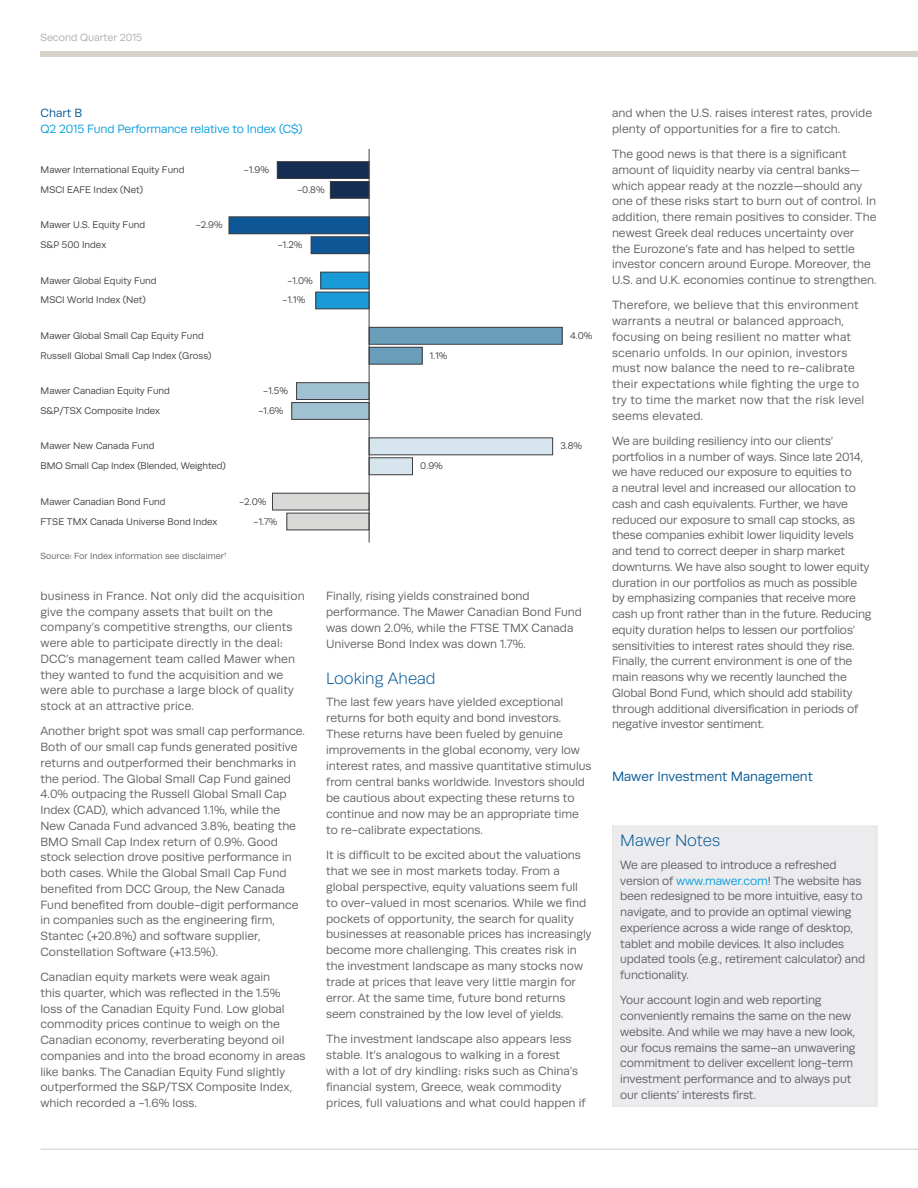
<style>
.page{position:relative;width:918px;height:1188px;background:#fff}
.page>*{position:absolute;margin:0;border:0;box-sizing:border-box;transform-origin:0 0}
.t1{font:300 16.5px "Runda";color:#005594}
.Author{font:13.5px "Runda";color:#005594}
.Body_text{font:12px/15.8px "Runda";color:#5f5f62}
.Body_text-2{font:12px/15.8px "Runda";letter-spacing:-.01em;color:#069ddc}
.t2{font:10.5px "Runda";color:#abacb0}
.t3{font:9.6px "Runda";color:#3e3e3f}
.Body_text-3{font:9px "Runda";color:#5f5f62}
.s1{color:#005594}
.s2{color:#069ddc}
</style>
<div class="page">
<div style="left:40px;top:51px;width:878px;height:5px;background:#d7d3cb"></div>
<hr style="left:40px;top:1149px;width:878px;height:1px;background:#939598">
<div style="left:277px;top:162px;width:92px;height:16px;background:#152c53"></div>
<div style="left:277px;top:161px;width:93px;height:18px;border:1px solid #3e3e3f"></div>
<div style="left:330px;top:182px;width:39px;height:16px;background:#152c53"></div>
<div style="left:330px;top:181px;width:40px;height:18px;border:1px solid #3e3e3f"></div>
<div style="left:229px;top:217px;width:140px;height:17px;background:#0d5796"></div>
<div style="left:228px;top:216px;width:142px;height:18px;border:1px solid #3e3e3f"></div>
<div style="left:311px;top:237px;width:58px;height:17px;background:#0d5796"></div>
<div style="left:311px;top:236px;width:59px;height:18px;border:1px solid #3e3e3f"></div>
<div style="left:321px;top:272px;width:48px;height:17px;background:#199bd8"></div>
<div style="left:320px;top:272px;width:50px;height:17px;border:1px solid #3e3e3f"></div>
<div style="left:316px;top:292px;width:53px;height:17px;background:#199bd8"></div>
<div style="left:315px;top:292px;width:55px;height:17px;border:1px solid #3e3e3f"></div>
<div style="left:369px;top:327px;width:193px;height:17px;background:#699db9"></div>
<div style="left:369px;top:327px;width:194px;height:18px;border:1px solid #3e3e3f"></div>
<div style="left:369px;top:347px;width:53px;height:17px;background:#699db9"></div>
<div style="left:369px;top:347px;width:54px;height:18px;border:1px solid #3e3e3f"></div>
<div style="left:297px;top:383px;width:72px;height:16px;background:#a0c1d2"></div>
<div style="left:296px;top:382px;width:74px;height:18px;border:1px solid #3e3e3f"></div>
<div style="left:292px;top:403px;width:77px;height:16px;background:#a0c1d2"></div>
<div style="left:291px;top:402px;width:79px;height:18px;border:1px solid #3e3e3f"></div>
<div style="left:369px;top:438px;width:184px;height:17px;background:#d7e6ee"></div>
<div style="left:369px;top:437px;width:184px;height:18px;border:1px solid #3e3e3f"></div>
<div style="left:369px;top:458px;width:43px;height:17px;background:#d7e6ee"></div>
<div style="left:369px;top:457px;width:44px;height:18px;border:1px solid #3e3e3f"></div>
<div style="left:272px;top:493px;width:97px;height:17px;background:#d9d9d8"></div>
<div style="left:272px;top:493px;width:98px;height:17px;border:1px solid #3e3e3f"></div>
<div style="left:287px;top:513px;width:82px;height:17px;background:#d9d9d8"></div>
<hr style="left:369px;top:149px;width:1px;height:394px;background:#3e3e3f">
<div style="left:613px;top:826px;width:264px;height:280px;background:#ececee"></div>
<div style="left:612px;top:825px;width:266px;height:282px;border:2px solid #e9e7e2"></div>
<p class="t2" style="left:40px;top:32px;width:103px">Second Quarter 2015</p>
<p class="Body_text-2" style="left:41px;top:105px;width:263px"><span class="s1">Chart B<br></span>Q2 2015 Fund Performance relative to Index (C$)</p>
<p class="t3" style="left:41px;top:164px;width:145px">Mawer International Equity Fund</p>
<p class="t3" style="left:244px;top:164px;width:27px">-1.9%</p>
<p class="t3" style="left:41px;top:184px;width:104px">MSCI EAFE Index (Net)</p>
<p class="t3" style="left:297px;top:184px;width:29px">-0.8%</p>
<p class="t3" style="left:41px;top:220px;width:106px">Mawer U.S. Equity Fund</p>
<p class="t3" style="left:196px;top:220px;width:29px">-2.9%</p>
<p class="t3" style="left:41px;top:240px;width:67px">S&amp;P 500 Index</p>
<p class="t3" style="left:278px;top:240px;width:26px">-1.2%</p>
<p class="t3" style="left:41px;top:275px;width:118px">Mawer Global Equity Fund</p>
<p class="t3" style="left:287px;top:275px;width:27px">-1.0%</p>
<p class="t3" style="left:41px;top:295px;width:107px">MSCI World Index (Net)</p>
<p class="t3" style="left:283px;top:295px;width:24px">-1.1%</p>
<p class="t3" style="left:41px;top:330px;width:165px">Mawer Global Small Cap Equity Fund</p>
<p class="t3" style="left:570px;top:330px;width:24px">4.0%</p>
<p class="t3" style="left:41px;top:350px;width:172px">Russell Global Small Cap Index (Gross)</p>
<p class="t3" style="left:430px;top:350px;width:19px">1.1%</p>
<p class="t3" style="left:41px;top:385px;width:131px">Mawer Canadian Equity Fund</p>
<p class="t3" style="left:263px;top:385px;width:26px">-1.5%</p>
<p class="t3" style="left:41px;top:405px;width:121px">S&amp;P/TSX Composite Index</p>
<p class="t3" style="left:258px;top:405px;width:27px">-1.6%</p>
<p class="t3" style="left:41px;top:441px;width:115px">Mawer New Canada Fund</p>
<p class="t3" style="left:560px;top:441px;width:23px">3.8%</p>
<p class="t3" style="left:41px;top:461px;width:187px">BMO Small Cap Index (Blended, Weighted)</p>
<p class="t3" style="left:420px;top:461px;width:24px">0.9%</p>
<p class="t3" style="left:41px;top:496px;width:127px">Mawer Canadian Bond Fund</p>
<p class="t3" style="left:239px;top:496px;width:29px">-2.0%</p>
<p class="t3" style="left:41px;top:516px;width:178px">FTSE TMX Canada Universe Bond Index</p>
<p class="t3" style="left:254px;top:516px;width:25px">-1.7%</p>
<p class="Body_text-3" style="left:40px;top:551px;width:188px">Source: For Index information see disclaimer<sup>†</sup></p>
<p class="Body_text" style="left:40px;top:588px;width:266px">business in France. Not only did the acquisition give the company assets that built on the company’s competitive strengths, our clients were able to participate directly in the deal:<br>DCC’s management team called Mawer when they wanted to fund the acquisition and we were able to purchase a large block of quality stock at an attractive price.</p>
<p class="Body_text" style="left:40px;top:723px;width:266px">Another bright spot was small cap performance.<br>Both of our small cap funds generated positive returns and outperformed their benchmarks in the period. The Global Small Cap Fund gained 4.0% outpacing the Russell Global Small Cap Index (CAD), which advanced 1.1%, while the New Canada Fund advanced 3.8%, beating the BMO Small Cap Index return of 0.9%. Good stock selection drove positive performance in both cases. While the Global Small Cap Fund benefited from DCC Group, the New Canada Fund benefited from double-digit performance in companies such as the engineering firm, Stantec (+20.8%) and software supplier, Constellation Software (+13.5%).</p>
<p class="Body_text" style="left:40px;top:969px;width:266px">Canadian equity markets were weak again<br>this quarter, which was reflected in the 1.5% loss of the Canadian Equity Fund. Low global commodity prices continue to weigh on the Canadian economy, reverberating beyond oil companies and into the broad economy in areas like banks. The Canadian Equity Fund slightly outperformed the S&amp;P/TSX Composite Index, which recorded a -1.6% loss.</p>
<p class="Body_text" style="left:326px;top:588px;width:257px">Finally, rising yields constrained bond performance. The Mawer Canadian Bond Fund was down 2.0%, while the FTSE TMX Canada Universe Bond Index was down 1.7%.</p>
<p class="t1" style="left:326px;top:669px;width:111px">Looking Ahead</p>
<p class="Body_text" style="left:326px;top:694px;width:267px">The last few years have yielded exceptional returns for both equity and bond investors.<br>These returns have been fueled by genuine improvements in the global economy, very low interest rates, and massive quantitative stimulus from central banks worldwide. Investors should be cautious about expecting these returns to continue and now may be an appropriate time to re-calibrate expectations.</p>
<p class="Body_text" style="left:326px;top:847px;width:267px">It is difficult to be excited about the valuations that we see in most markets today. From a global perspective, equity valuations seem full to over-valued in most scenarios. While we find pockets of opportunity, the search for quality businesses at reasonable prices has increasingly become more challenging. This creates risk in the investment landscape as many stocks now trade at prices that leave very little margin for error. At the same time, future bond returns seem constrained by the low level of yields.</p>
<p class="Body_text" style="left:326px;top:1031px;width:261px">The investment landscape also appears less stable. It’s analogous to walking in a forest with a lot of dry kindling: risks such as China’s financial system, Greece, weak commodity prices, full valuations and what could happen if</p>
<p class="Body_text" style="left:612px;top:105px;width:262px">and when the U.S. raises interest rates, provide plenty of opportunities for a fire to catch.</p>
<p class="Body_text" style="left:612px;top:146px;width:266px">The good news is that there is a significant amount of liquidity nearby via central banks— which appear ready at the nozzle—should any one of these risks start to burn out of control. In addition, there remain positives to consider. The newest Greek deal reduces uncertainty over<br>the Eurozone’s fate and has helped to settle investor concern around Europe. Moreover, the U.S. and U.K. economies continue to strengthen.</p>
<p class="Body_text" style="left:612px;top:297px;width:254px">Therefore, we believe that this environment warrants a neutral or balanced approach, focusing on being resilient no matter what scenario unfolds. In our opinion, investors must now balance the need to re-calibrate their expectations while fighting the urge to try to time the market now that the risk level seems elevated.</p>
<p class="Body_text" style="left:612px;top:433px;width:261px">We are building resiliency into our clients’ portfolios in a number of ways. Since late 2014, we have reduced our exposure to equities to<br>a neutral level and increased our allocation to cash and cash equivalents. Further, we have reduced our exposure to small cap stocks, as these companies exhibit lower liquidity levels and tend to correct deeper in sharp market downturns. We have also sought to lower equity duration in our portfolios as much as possible by emphasizing companies that receive more cash up front rather than in the future. Reducing equity duration helps to lessen our portfolios’ sensitivities to interest rates should they rise.<br>Finally, the current environment is one of the main reasons why we recently launched the Global Bond Fund, which should add stability through additional diversification in periods of negative investor sentiment.</p>
<p class="Author" style="left:612px;top:768px;width:202px">Mawer Investment Management</p>
<p class="t1" style="left:620px;top:832px;width:101px">Mawer Notes</p>
<p class="Body_text" style="left:620px;top:857px;width:246px">We are pleased to introduce a refreshed version of <span class="s2">www.mawer.com</span>! The website has been redesigned to be more intuitive, easy to navigate, and to provide an optimal viewing experience across a wide range of desktop, tablet and mobile devices. It also includes updated tools (e.g., retirement calculator) and functionality.</p>
<p class="Body_text" style="left:620px;top:992px;width:237px">Your account login and web reporting conveniently remains the same on the new website. And while we may have a new look, our focus remains the same–an unwavering commitment to deliver excellent long-term investment performance and to always put our clients’ interests first.</p>
</div>
